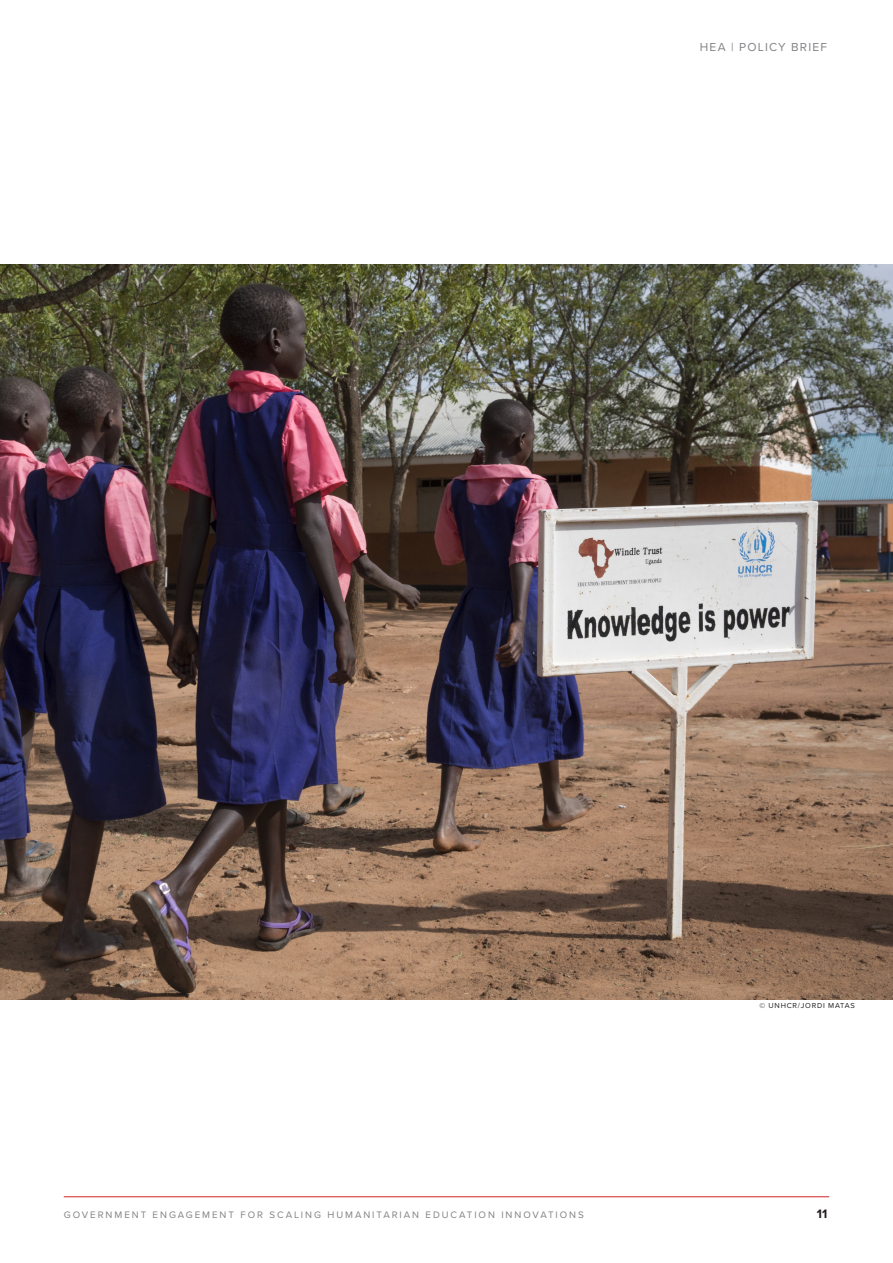
<style>
.page{position:relative;width:893px;height:1263px;background:#fff}
.page>*{position:absolute;margin:0;border:0;box-sizing:border-box;transform-origin:0 0}
.t1{font:700 12.75px "Proxima Nova";color:#231f20}
.t2{font:12px "Proxima Nova";letter-spacing:.1em;color:#808285}
.t3{font:9.75px "Proxima Nova";letter-spacing:.2em;color:#808285}
.Caption-WHITE{font:7.5px "Proxima Nova";letter-spacing:.1em;color:#231f20}
</style>
<div class="page">
<img style="left:0;top:265px;width:893px;height:734px">
<hr style="left:64px;top:1196px;width:765px;height:1px;background:#d1232a">
<p class="t2" style="left:700px;top:38px;width:129px">HEA | POLICY BRIEF</p>
<p class="Caption-WHITE" style="left:759px;top:1000px;width:97px">© UNHCR/JORDI MATAS</p>
<p class="t3" style="left:64px;top:1208px;width:522px">GOVERNMENT ENGAGEMENT FOR SCALING HUMANITARIAN EDUCATION INNOVATIONS</p>
<h1 class="t1" style="left:817px;top:1205px;width:12px">11</h1>
</div>
